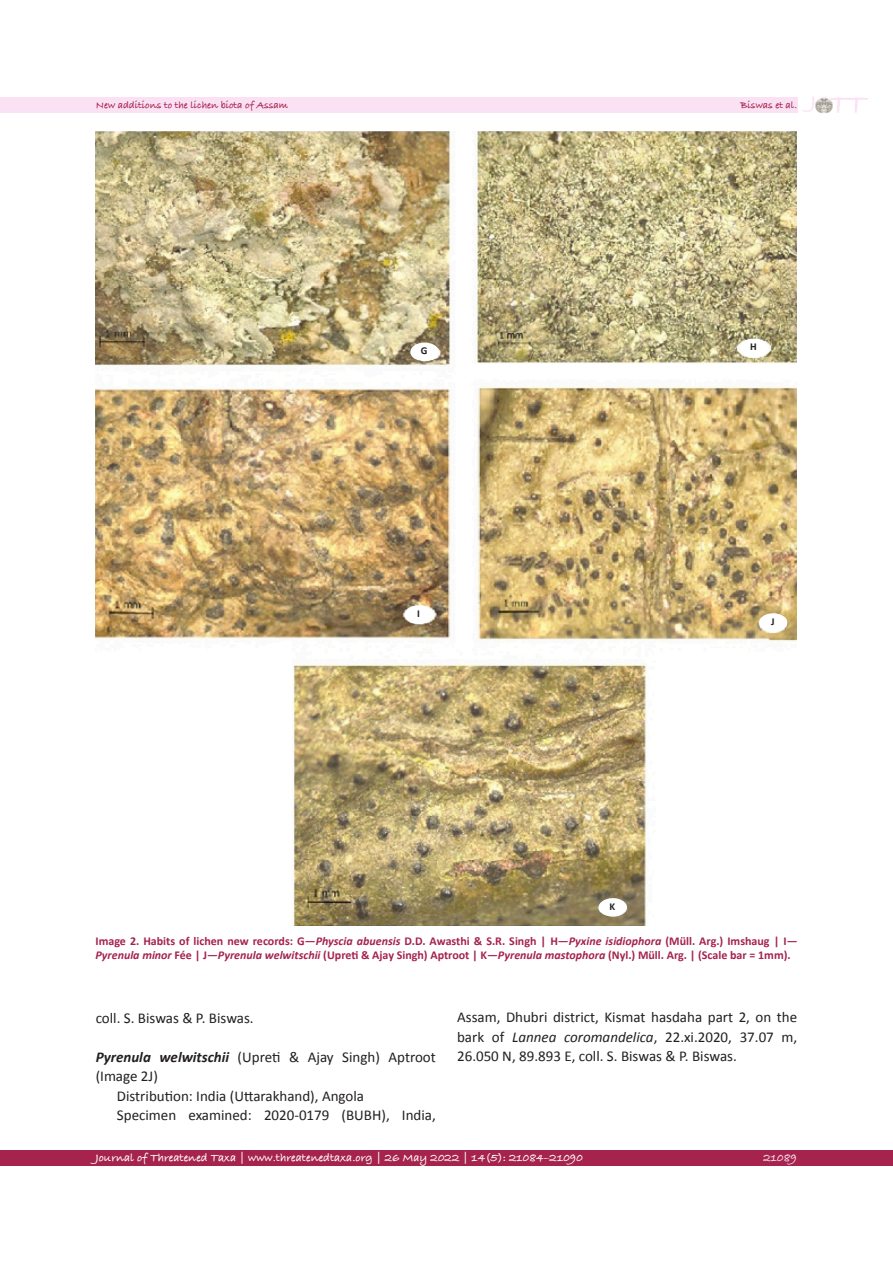
<style>
.page{position:relative;width:893px;height:1263px;background:#fff}
.page>*{position:absolute;margin:0;border:0;box-sizing:border-box;transform-origin:0 0}
.t1{font:700 28.95px "Bradley Hand ITCTT";color:#fbe1f4}
.t2{font:15px/19.5px "Calibri";color:#231f20}
.t3{font:700 12px/14.4px "Calibri";color:#a5234c}
.t4{font:700 12px "Bradley Hand ITCTT";color:#fff}
.t5{font:700 12px "Bradley Hand ITCTT";color:#fbe1f4}
.t6{font:700 10.5px "Bradley Hand ITCTT";letter-spacing:-.005em;color:#a5234c}
.t7{font:700 10.5px "Calibri";color:#231f20}
.t8{font:10.5px "Calibri Bold 2";color:#231f20}
.s1{font-family:"Calibri Bold Italic 2";font-weight:400}
.s2{font-style:italic}
.s3{font-family:"Calibri Bold Italic 2"}
</style>
<div class="page">
<div style="left:0;top:97px;width:797px;height:16px;background:#fbe1f4"></div>
<div style="left:0;top:1150px;width:893px;height:16px;background:#a5234c"></div>
<img style="left:815px;top:97px;width:17px;height:16px">
<img style="left:96px;top:132px;width:700px;height:793px">
<div style="left:410px;top:342px;width:29px;height:19px;background:#fff;border-radius:50%"></div>
<div style="left:740px;top:339px;width:28px;height:18px;background:#fff;border-radius:50%"></div>
<div style="left:405px;top:605px;width:28px;height:19px;background:#fff;border-radius:50%"></div>
<div style="left:759px;top:613px;width:28px;height:19px;background:#fff;border-radius:50%"></div>
<div style="left:599px;top:898px;width:28px;height:19px;background:#fff;border-radius:50%"></div>
<h1 class="t1" style="left:810px;top:82px;width:57px"><sup>J</sup> TT</h1>
<p class="t6" style="left:96px;top:97px;width:194px">New additions to the lichen biota of Assam</p>
<p class="t6" style="left:740px;top:97px;width:58px">Biswas et al.</p>
<p class="t8" style="left:421px;top:344px;width:8px">G</p>
<p class="t7" style="left:417px;top:607px;width:4px">I</p>
<p class="t8" style="left:610px;top:899px;width:7px">K</p>
<p class="t7" style="left:750px;top:340px;width:8px">H</p>
<p class="t7" style="left:771px;top:614px;width:5px">J</p>
<p class="t3" style="left:95px;top:933px;width:704px">Image 2. Habits of lichen new records: G—<span class="s1">Physcia abuensis</span> D.D. Awasthi &amp; S.R. Singh | H—<span class="s2">Pyxine isidiophora</span> (Müll. Arg.) Imshaug | I—<br><span class="s2">Pyrenula minor</span> Fée | J—<span class="s1">Pyrenula welwitschii</span> (Upreti &amp; Ajay Singh) Aptroot | K—<span class="s2">Pyrenula mastophora</span> (Nyl.) Müll. Arg. | (Scale bar = 1mm).</p>
<p class="t2" style="left:96px;top:1008px;width:160px">coll. S. Biswas &amp; P. Biswas.</p>
<p class="t2" style="left:96px;top:1047px;width:342px"><span class="s3">Pyrenula welwitschii</span> (Upreti &amp; Ajay Singh) Aptroot (Image 2J)</p>
<p class="t2" style="left:117px;top:1086px;width:249px">Distribution: India (Uttarakhand), Angola</p>
<p class="t2" style="left:117px;top:1105px;width:320px">Specimen examined: 2020-0179 (BUBH), India,</p>
<p class="t2" style="left:457px;top:1007px;width:342px;text-align:justify">Assam, Dhubri district, Kismat hasdaha part 2, on the bark of <span class="s2">Lannea coromandelica</span>, 22.xi.2020, 37.07 m, 26.050 N, 89.893 E, coll. S. Biswas &amp; P. Biswas.</p>
<p class="t4" style="left:95px;top:1149px;width:489px">Journal of Threatened Taxa | www.threatenedtaxa.org | 26 May 2022 | 14(5): 21084–21090</p>
<p class="t5" style="left:763px;top:1149px;width:35px">21089</p>
</div>
